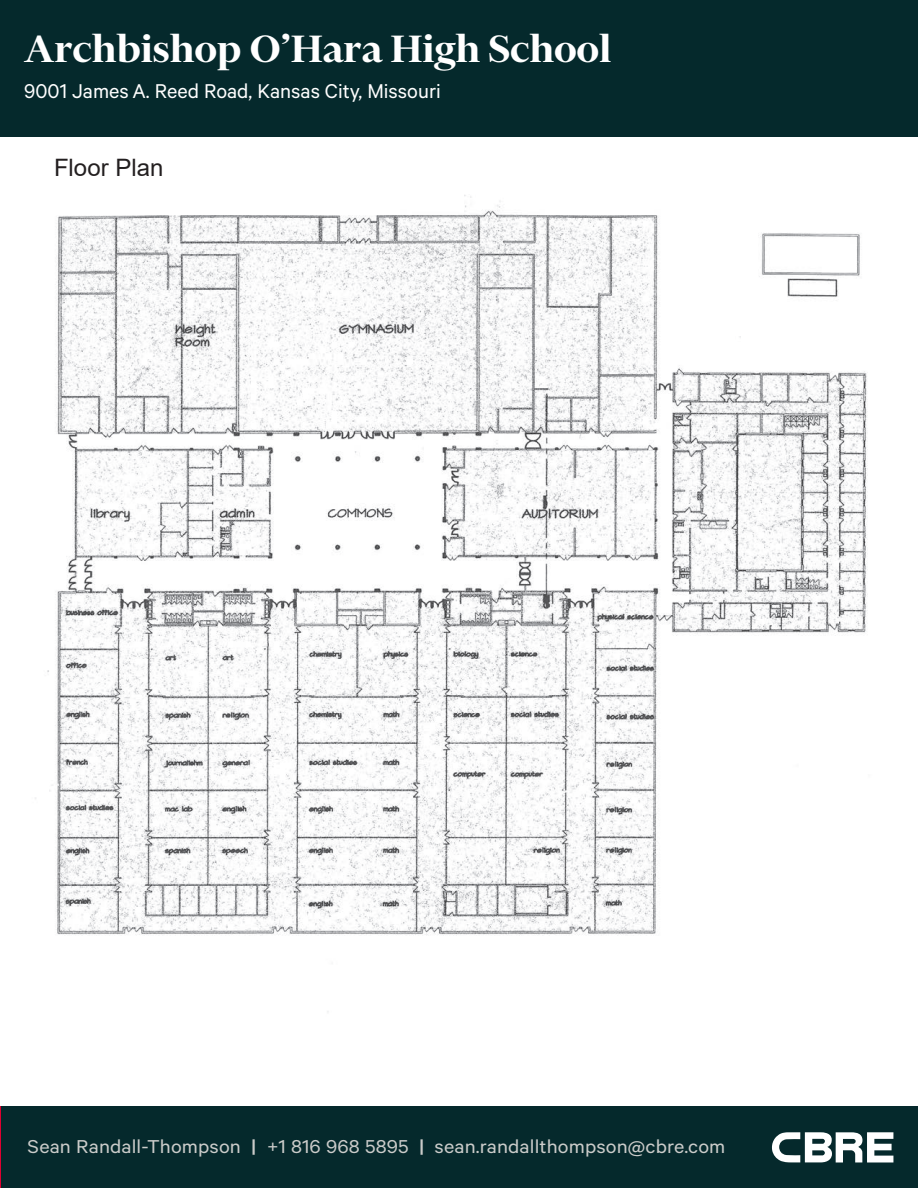
<style>
.page{position:relative;width:918px;height:1188px;background:#fff}
.page>*{position:absolute;margin:0;border:0;box-sizing:border-box;transform-origin:0 0}
.t1{font:600 43.5px "Financier Display";letter-spacing:.005em;color:#fff;scale:1.07 1}
.t2{font:24px "Arial";color:#231f20}
.t3{font:22.5px "Calibre";color:#fff}
.t4{font:21px "Calibre";letter-spacing:.005em;color:#cbccca;scale:1.07 1}
.s1{font-weight:500}
</style>
<div class="page">
<div style="left:0;top:0;width:918px;height:137px;background:#05292c"></div>
<img style="left:35px;top:195px;width:833px;height:817px">
<div style="left:0;top:1107px;width:918px;height:81px;background:#05292c"></div>
<hr style="left:0;top:1107px;width:1px;height:81px;background:#e00031">
<svg style="left:772px;top:1132px;width:121px;height:30px"></svg>
<h1 class="t1" style="left:24px;top:19px;width:550px">Archbishop O’Hara High School</h1>
<p class="t3" style="left:24px;top:78px;width:418px">9001 James A. Reed Road, Kansas City, Missouri</p>
<p class="t2" style="left:54px;top:151px;width:111px">Floor Plan</p>
<p class="t4" style="left:28px;top:1134px;width:654px">Sean Randall-Thompson <span class="s1">|</span> +1 816 968 5895 <span class="s1">|</span> sean.randallthompson@cbre.com</p>
</div>
